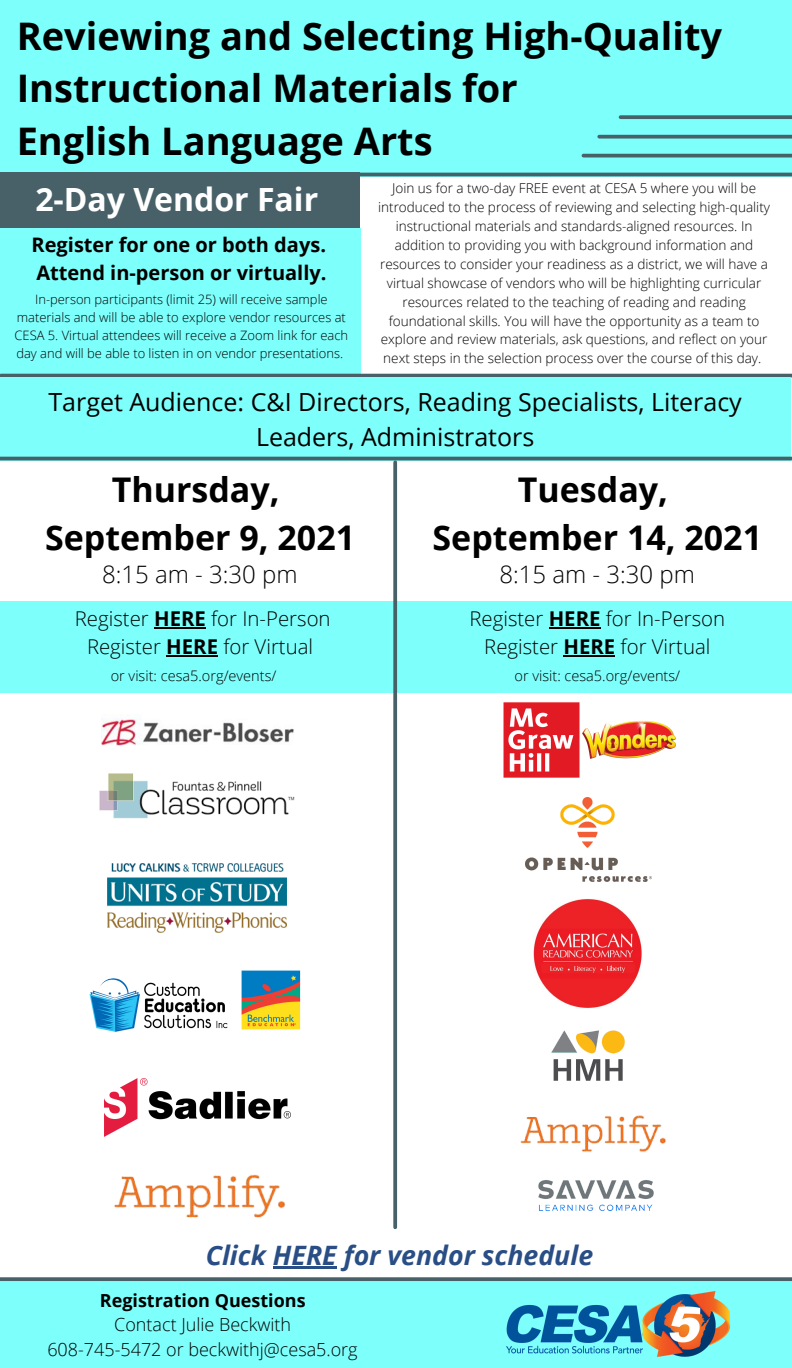
<style>
.page{position:relative;width:792px;height:1368px;background:#fff}
.page>*{position:absolute;margin:0;border:0;box-sizing:border-box;transform-origin:0 0}
.t1{font:700 38px/52.5px "Open Sans";color:#000}
.t2{font:700 34px "Open Sans";color:#000}
.t3{font:700 32px "Open Sans";color:#fff}
.t4{font:italic 700 26.7px "Open Sans";color:#294d85}
.t5{font:25px/34.5px "Open Sans";color:#000;text-align:center}
.t6{font:300 24px "Open Sans";color:#000}
.t7{font:300 20.4px "Open Sans";color:#000}
.t8{font:700 20px "Open Sans";color:#000}
.t9{font:300 18px "Open Sans";color:#000}
.t10{font:700 18px "Open Sans";color:#000}
.t11{font:300 14.5px "Open Sans";color:#000}
.t12{font:300 13.6px/18.9px "Open Sans";color:#000;text-align:center}
.t13{font:300 12.9px/18px "Open Sans";color:#000;text-align:center}
.s1{font-weight:700}
</style>
<div class="page">
<img style="left:101px;top:714px;width:193px;height:32px">
<img style="left:107px;top:863px;width:180px;height:70px">
<img style="left:104px;top:1079px;width:184px;height:24px">
<img style="left:99px;top:773px;width:196px;height:46px">
<img style="left:104px;top:1103px;width:192px;height:166px">
<div style="left:0;top:0;width:792px;height:177px;background:#7dfffc"></div>
<div style="left:0;top:173px;width:360px;height:56px;background:#486168"></div>
<svg style="left:621px;top:115px;width:171px;height:4px"></svg>
<svg style="left:599px;top:135px;width:193px;height:4px"></svg>
<hr style="left:583px;top:154px;width:209px;height:3px;background:#486168">
<div style="left:0;top:229px;width:360px;height:145px;background:#7dfffc"></div>
<hr style="left:1px;top:374px;width:791px;height:3px;background:#486168">
<div style="left:0;top:377px;width:791px;height:84px;background:#7dfffc"></div>
<hr style="left:0;top:173px;width:792px;height:3px;background:#486168">
<hr style="left:0;top:457px;width:792px;height:3px;background:#486168">
<div style="left:0;top:1279px;width:792px;height:89px;background:#7dfffc"></div>
<img style="left:507px;top:1292px;width:223px;height:64px">
<div style="left:0;top:601px;width:792px;height:92px;background:#7dfffc"></div>
<svg style="left:393px;top:462px;width:4px;height:765px;background:#556e74"></svg>
<img style="left:525px;top:797px;width:126px;height:84px">
<img style="left:503px;top:702px;width:77px;height:76px">
<img style="left:551px;top:1030px;width:74px;height:24px">
<img style="left:582px;top:720px;width:94px;height:39px">
<img style="left:533px;top:899px;width:109px;height:109px">
<img style="left:89px;top:978px;width:139px;height:54px">
<img style="left:241px;top:971px;width:59px;height:59px">
<hr style="left:154px;top:627px;width:52px;height:2px;background:#000">
<hr style="left:166px;top:656px;width:52px;height:1px;background:#000">
<hr style="left:549px;top:627px;width:52px;height:2px;background:#000">
<hr style="left:564px;top:656px;width:51px;height:1px;background:#000">
<hr style="left:273px;top:1266px;width:64px;height:2px;background:#294d85">
<svg style="left:0;top:1277px;width:792px;height:4px;background:#546c72"></svg>
<img style="left:520px;top:1059px;width:146px;height:152px">
<p class="t1" style="left:17px;top:9px;width:707px">Reviewing and Selecting High-Quality<br>Instructional Materials for</p>
<p class="t1" style="left:17px;top:114px;width:418px">English Language Arts</p>
<p class="t12" style="left:378px;top:178px;width:394px">Join us for a two-day FREE event at CESA 5 where you will be introduced to the process of reviewing and selecting high-quality instructional materials and standards-aligned resources. In addition to providing you with background information and resources to consider your readiness as a district, we will have a virtual showcase of vendors who will be highlighting curricular resources related to the teaching of reading and reading foundational skills. You will have the opportunity as a team to explore and review materials, ask questions, and reflect on your next steps in the selection process over the course of this day.</p>
<p class="t3" style="left:35px;top:177px;width:284px">2-Day Vendor Fair</p>
<p class="t8" style="left:32px;top:231px;width:296px">Register for one or both days.</p>
<p class="t8" style="left:36px;top:259px;width:292px">Attend in-person or virtually.</p>
<p class="t13" style="left:15px;top:290px;width:335px">In-person participants (limit 25) will receive sample materials and will be able to explore vendor resources at CESA 5. Virtual attendees will receive a Zoom link for each day and will be able to listen in on vendor presentations.</p>
<p class="t5" style="left:48px;top:384px;width:695px">Target Audience: C&amp;I Directors, Reading Specialists, Literacy<br>Leaders, Administrators</p>
<p class="t2" style="left:112px;top:466px;width:169px">Thursday,</p>
<p class="t2" style="left:45px;top:513px;width:312px">September 9, 2021</p>
<p class="t2" style="left:518px;top:466px;width:152px">Tuesday,</p>
<p class="t2" style="left:433px;top:513px;width:331px">September 14, 2021</p>
<p class="t6" style="left:102px;top:558px;width:197px">8:15 am - 3:30 pm</p>
<p class="t6" style="left:500px;top:558px;width:197px">8:15 am - 3:30 pm</p>
<p class="t7" style="left:75px;top:604px;width:257px">Register <span class="s1">HERE</span> for In-Person</p>
<p class="t7" style="left:87px;top:632px;width:228px">Register <span class="s1">HERE</span> for Virtual</p>
<p class="t11" style="left:111px;top:665px;width:167px">or visit: cesa5.org/events/</p>
<p class="t7" style="left:469px;top:604px;width:257px">Register <span class="s1">HERE</span> for In-Person</p>
<p class="t7" style="left:484px;top:632px;width:228px">Register <span class="s1">HERE</span> for Virtual</p>
<p class="t11" style="left:514px;top:665px;width:167px">or visit: cesa5.org/events/</p>
<p class="t4" style="left:206px;top:1236px;width:389px">Click HERE for vendor schedule</p>
<p class="t10" style="left:100px;top:1287px;width:207px">Registration Questions</p>
<p class="t9" style="left:114px;top:1312px;width:178px">Contact Julie Beckwith</p>
<p class="t9" style="left:47px;top:1337px;width:312px">608-745-5472 or beckwithj@cesa5.org</p>
</div>
